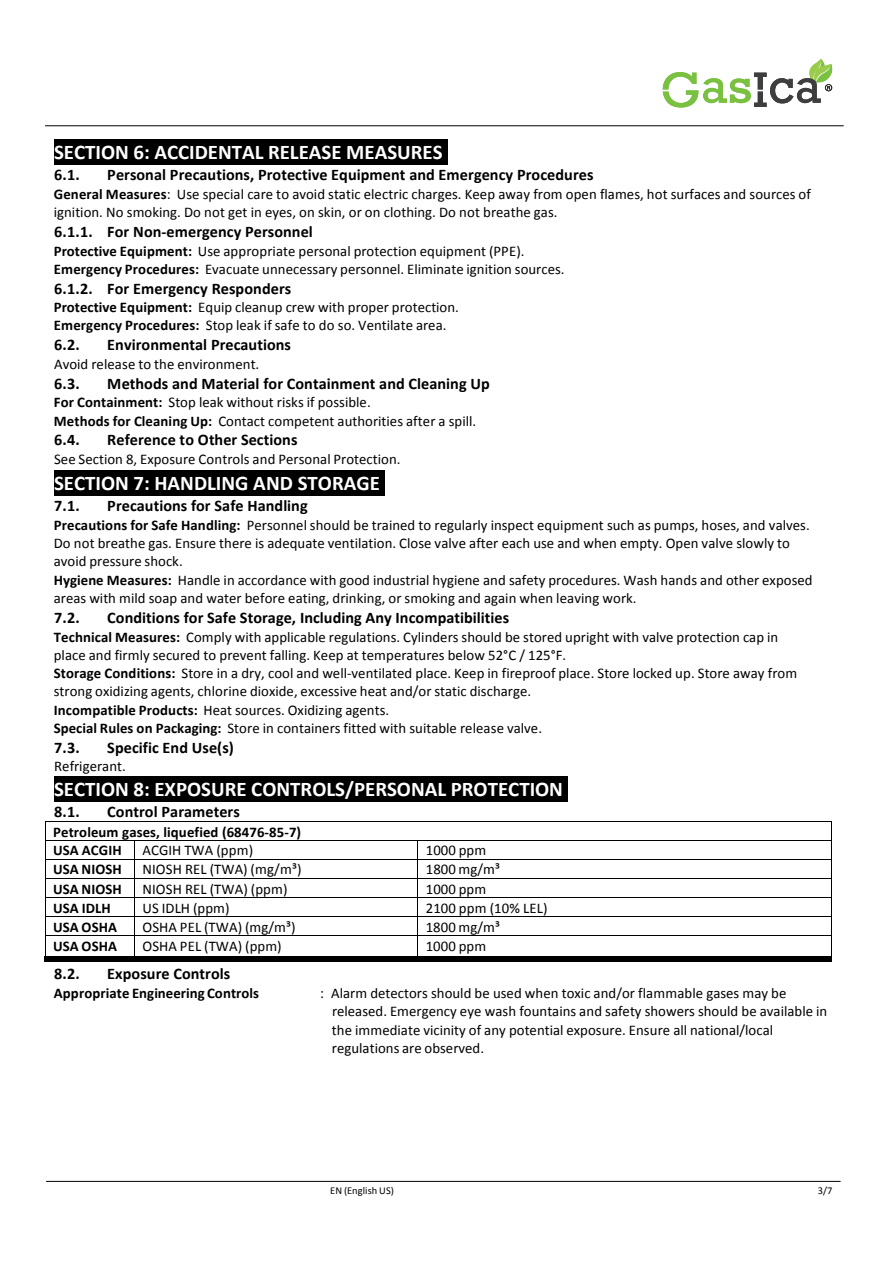
<style>
.page{position:relative;width:893px;height:1263px;background:#fff}
.page>*{position:absolute;margin:0;border:0;box-sizing:border-box;transform-origin:0 0}
.t1{font:700 20.85px "Calibri";color:#fff}
.t2{font:700 16.2px "Calibri";letter-spacing:.005em;color:#000001}
.t3{font:14.7px/18.3px "Calibri";letter-spacing:.005em;color:#000001}
.t4{font:700 14.7px/18.8px "Calibri";letter-spacing:.005em;color:#000001}
.t5{font:10.5px "Calibri";letter-spacing:.005em;color:#000001}
.s1{font-weight:700}
</style>
<div class="page">
<svg style="left:662px;top:59px;width:171px;height:48px"></svg>
<hr style="left:45px;top:125px;width:799px;height:1px;background:#000001">
<hr style="left:46px;top:1181px;width:795px;height:1px;background:#000001">
<div style="left:54px;top:139px;width:393px;height:25px;background:#000001"></div>
<div style="left:54px;top:470px;width:331px;height:25px;background:#000001"></div>
<div style="left:54px;top:776px;width:514px;height:26px;background:#000001"></div>
<hr style="left:46px;top:821px;width:785px;height:1px;background:#000001">
<hr style="left:46px;top:840px;width:88px;height:1px;background:#000001">
<hr style="left:135px;top:840px;width:282px;height:1px;background:#000001">
<hr style="left:418px;top:840px;width:413px;height:1px;background:#000001">
<hr style="left:46px;top:859px;width:88px;height:1px;background:#000001">
<hr style="left:135px;top:859px;width:282px;height:1px;background:#000001">
<hr style="left:418px;top:859px;width:413px;height:1px;background:#000001">
<hr style="left:46px;top:878px;width:88px;height:1px;background:#000001">
<hr style="left:135px;top:878px;width:282px;height:1px;background:#000001">
<hr style="left:418px;top:878px;width:413px;height:1px;background:#000001">
<hr style="left:46px;top:897px;width:88px;height:1px;background:#000001">
<hr style="left:135px;top:897px;width:282px;height:1px;background:#000001">
<hr style="left:418px;top:897px;width:413px;height:1px;background:#000001">
<hr style="left:46px;top:916px;width:88px;height:1px;background:#000001">
<hr style="left:135px;top:916px;width:282px;height:1px;background:#000001">
<hr style="left:418px;top:916px;width:413px;height:1px;background:#000001">
<hr style="left:46px;top:935px;width:88px;height:1px;background:#000001">
<hr style="left:135px;top:935px;width:282px;height:1px;background:#000001">
<hr style="left:418px;top:935px;width:413px;height:1px;background:#000001">
<svg style="left:45px;top:821px;width:1px;height:135px"></svg>
<div style="left:45px;top:956px;width:89px;height:6px;background:#000001"></div>
<svg style="left:134px;top:840px;width:6px;height:122px"></svg>
<div style="left:140px;top:956px;width:277px;height:6px;background:#000001"></div>
<svg style="left:417px;top:840px;width:6px;height:122px"></svg>
<div style="left:423px;top:956px;width:408px;height:6px;background:#000001"></div>
<svg style="left:831px;top:821px;width:1px;height:141px"></svg>
<h1 class="t1" style="left:54px;top:139px;width:390px">SECTION 6: ACCIDENTAL RELEASE MEASURES</h1>
<p class="t2" style="left:54px;top:165px;width:27px">6.1.</p>
<p class="t2" style="left:107px;top:165px;width:488px">Personal Precautions, Protective Equipment and Emergency Procedures</p>
<p class="t3" style="left:54px;top:185px;width:759px"><span class="s1">General Measures</span>: Use special care to avoid static electric charges. Keep away from open flames, hot surfaces and sources of ignition. No smoking. Do not get in eyes, on skin, or on clothing. Do not breathe gas.</p>
<p class="t2" style="left:54px;top:221px;width:260px">6.1.1. For Non-emergency Personnel</p>
<p class="t3" style="left:54px;top:242px;width:512px"><span class="s1">Protective Equipment:</span> Use appropriate personal protection equipment (PPE).<br><span class="s1">Emergency Procedures:</span> Evacuate unnecessary personnel. Eliminate ignition sources.</p>
<p class="t2" style="left:54px;top:278px;width:239px">6.1.2. For Emergency Responders</p>
<p class="t3" style="left:54px;top:298px;width:407px"><span class="s1">Protective Equipment:</span> Equip cleanup crew with proper protection.<br><span class="s1">Emergency Procedures:</span> Stop leak if safe to do so. Ventilate area.</p>
<p class="t2" style="left:54px;top:334px;width:27px">6.2.</p>
<p class="t2" style="left:107px;top:334px;width:185px">Environmental Precautions</p>
<p class="t3" style="left:54px;top:355px;width:207px">Avoid release to the environment.</p>
<p class="t2" style="left:54px;top:373px;width:27px">6.3.</p>
<p class="t2" style="left:107px;top:373px;width:384px">Methods and Material for Containment and Cleaning Up</p>
<p class="t3" style="left:54px;top:393px;width:424px;line-height:18.8px"><span class="s1">For Containment:</span> Stop leak without risks if possible.<br><span class="s1">Methods for Cleaning Up:</span> Contact competent authorities after a spill.</p>
<p class="t2" style="left:54px;top:430px;width:27px">6.4.</p>
<p class="t2" style="left:107px;top:430px;width:192px">Reference to Other Sections</p>
<p class="t3" style="left:54px;top:450px;width:348px">See Section 8, Exposure Controls and Personal Protection.</p>
<h1 class="t1" style="left:54px;top:470px;width:327px">SECTION 7: HANDLING AND STORAGE</h1>
<p class="t2" style="left:54px;top:495px;width:27px">7.1.</p>
<p class="t2" style="left:107px;top:495px;width:202px">Precautions for Safe Handling</p>
<p class="t3" style="left:54px;top:516px;width:760px"><span class="s1">Precautions for Safe Handling:</span> Personnel should be trained to regularly inspect equipment such as pumps, hoses, and valves.<br>Do not breathe gas. Ensure there is adequate ventilation. Close valve after each use and when empty. Open valve slowly to avoid pressure shock.<br><span class="s1">Hygiene Measures:</span> Handle in accordance with good industrial hygiene and safety procedures. Wash hands and other exposed areas with mild soap and water before eating, drinking, or smoking and again when leaving work.</p>
<p class="t2" style="left:54px;top:607px;width:27px">7.2.</p>
<p class="t2" style="left:107px;top:607px;width:403px">Conditions for Safe Storage, Including Any Incompatibilities</p>
<p class="t3" style="left:54px;top:627px;width:745px"><span class="s1">Technical Measures:</span> Comply with applicable regulations. Cylinders should be stored upright with valve protection cap in place and firmly secured to prevent falling. Keep at temperatures below 52°C / 125°F.<br><span class="s1">Storage Conditions:</span> Store in a dry, cool and well-ventilated place. Keep in fireproof place. Store locked up. Store away from strong oxidizing agents, chlorine dioxide, excessive heat and/or static discharge.<br><span class="s1">Incompatible Products:</span> Heat sources. Oxidizing agents.<br><span class="s1">Special Rules on Packaging:</span> Store in containers fitted with suitable release valve.</p>
<p class="t2" style="left:54px;top:737px;width:27px">7.3.</p>
<p class="t2" style="left:107px;top:737px;width:128px">Specific End Use(s)</p>
<p class="t3" style="left:54px;top:757px;width:73px">Refrigerant.</p>
<h1 class="t1" style="left:54px;top:776px;width:510px">SECTION 8: EXPOSURE CONTROLS/PERSONAL PROTECTION</h1>
<p class="t2" style="left:54px;top:801px;width:27px">8.1.</p>
<p class="t2" style="left:107px;top:801px;width:134px">Control Parameters</p>
<p class="t4" style="left:53px;top:822px;width:250px">Petroleum gases, liquefied (68476-85-7)<br>USA ACGIH</p>
<p class="t3" style="left:142px;top:841px;width:112px">ACGIH TWA (ppm)</p>
<p class="t3" style="left:426px;top:841px;width:62px">1000 ppm</p>
<p class="t4" style="left:53px;top:860px;width:70px">USA NIOSH</p>
<p class="t3" style="left:142px;top:860px;width:160px">NIOSH REL (TWA) (mg/m³)</p>
<p class="t3" style="left:426px;top:860px;width:76px">1800 mg/m³</p>
<p class="t4" style="left:53px;top:879px;width:70px">USA NIOSH</p>
<p class="t3" style="left:142px;top:879px;width:147px">NIOSH REL (TWA) (ppm)</p>
<p class="t3" style="left:426px;top:879px;width:62px">1000 ppm</p>
<p class="t4" style="left:53px;top:898px;width:59px">USA IDLH</p>
<p class="t3" style="left:142px;top:899px;width:89px">US IDLH (ppm)</p>
<p class="t3" style="left:426px;top:899px;width:123px">2100 ppm (10% LEL)</p>
<p class="t4" style="left:53px;top:917px;width:66px">USA OSHA</p>
<p class="t3" style="left:142px;top:918px;width:155px">OSHA PEL (TWA) (mg/m³)</p>
<p class="t3" style="left:426px;top:918px;width:76px">1800 mg/m³</p>
<p class="t4" style="left:53px;top:936px;width:66px">USA OSHA</p>
<p class="t3" style="left:142px;top:937px;width:141px">OSHA PEL (TWA) (ppm)</p>
<p class="t3" style="left:426px;top:937px;width:62px">1000 ppm</p>
<p class="t2" style="left:54px;top:963px;width:27px">8.2.</p>
<p class="t2" style="left:107px;top:963px;width:124px">Exposure Controls</p>
<p class="t4" style="left:54px;top:984px;width:207px">Appropriate Engineering Controls</p>
<p class="t3" style="left:332px;top:984px;width:497px;text-indent:-12px">: Alarm detectors should be used when toxic and/or flammable gases may be released. Emergency eye wash fountains and safety showers should be available in the immediate vicinity of any potential exposure. Ensure all national/local regulations are observed.</p>
<p class="t5" style="left:330px;top:1184px;width:65px">EN (English US)</p>
<p class="t5" style="left:818px;top:1184px;width:16px">3/7</p>
</div>
